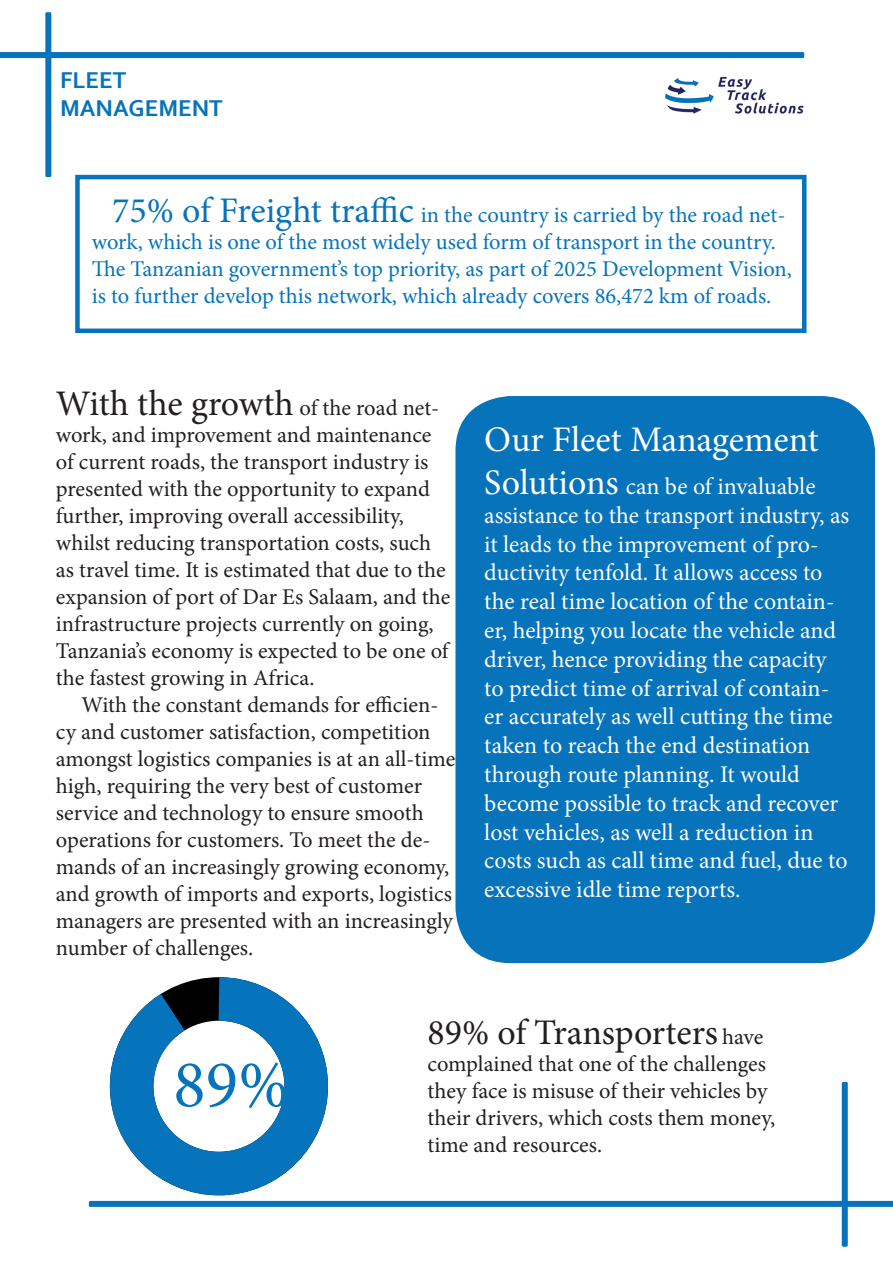
<style>
.page{position:relative;width:893px;height:1263px;background:#fff}
.page>*{position:absolute;margin:0;border:0;box-sizing:border-box;transform-origin:0 0}
.t1{font:67.5px "Minion Pro";color:#0574bc}
.t2{font:36px "Minion Pro";letter-spacing:-.005em;color:#231f20}
.t3{font:36px "Minion Pro";color:#fff}
.t4{font:24px/28.8px "Minion Pro";color:#fff}
.t5{font:700 24px/28.8px "Corbel";color:#0773bb}
.t6{font:22.5px/27px "Minion Pro";color:#231f20}
.t7{font:22.5px/27px "Minion Pro";color:#0773bb}
.s1{font-size:36px}
.s2{font-size:22.5px}
</style>
<div class="page">
<div style="left:45px;top:12px;width:6px;height:165px;background:#0773bb;border-radius:2px"></div>
<svg style="left:0;top:52px;width:804px;height:6px;background:#0874bb"></svg>
<div style="left:842px;top:1082px;width:6px;height:165px;background:#0773bb;border-radius:2px"></div>
<svg style="left:350px;top:1201px;width:543px;height:6px;background:#0a75bb"></svg>
<div style="left:456px;top:397px;width:418px;height:565px;background:#0773bb;border-radius:54px"></div>
<div style="left:455px;top:396px;width:420px;height:567px;border:2px solid #0773bb;border-radius:54px"></div>
<img style="left:665px;top:77px;width:139px;height:37px">
<div style="left:75px;top:175px;width:731px;height:158px;border:4px solid #0773bb"></div>
<svg style="left:88px;top:977px;width:262px;height:230px"></svg>
<p class="t5" style="left:60px;top:65px;width:164px">FLEET<br>MANAGEMENT</p>
<p class="t7" style="left:92px;top:201px;width:702px;text-indent:20px"><span class="s1">75% of Freight traffic</span> in the country is carried by the road net&shy;work, which is one of the most widely used form of transport in the country.<br>The Tanzanian government’s top priority, as part of 2025 Development Vision, is to further develop this network, which already covers 86,472 km of roads.</p>
<p class="t2" style="left:56px;top:379px;width:385px">With the growth <span class="s2">of the road net-</span></p>
<p class="t6" style="left:56px;top:421px;width:396px">work, and improvement and maintenance of current roads, the transport industry is presented with the opportunity to expand further, improving overall accessibility, whilst reducing transportation costs, such as travel time. It is estimated that due to the expansion of port of Dar Es Salaam, and the infrastructure projects currently on going, Tanzania’s economy is expected to be one of the fastest growing in Africa.</p>
<p class="t6" style="left:56px;top:691px;width:401px;text-indent:26px">With the constant demands for efficien&shy;cy and customer satisfaction, competition amongst logistics companies is at an all-time high, requiring the very best of customer service and technology to ensure smooth operations for customers. To meet the de&shy;mands of an increasingly growing economy, and growth of imports and exports, logistics managers are presented with an increasingly number of challenges.</p>
<p class="t3" style="left:484px;top:415px;width:336px">Our Fleet Management</p>
<p class="t4" style="left:484px;top:472px;width:366px"><span class="s1">Solutions</span> can be of invaluable assistance to the transport industry, as it leads to the improvement of pro&shy;ductivity tenfold. It allows access to the real time location of the contain&shy;er, helping you locate the vehicle and driver, hence providing the capacity to predict time of arrival of contain&shy;er accurately as well cutting the time taken to reach the end destination through route planning. It would become possible to track and recover lost vehicles, as well a reduction in costs such as call time and fuel, due to excessive idle time reports.</p>
<p class="t1" style="left:173px;top:1039px;width:117px">89%</p>
<p class="t2" style="left:428px;top:1008px;width:337px">89% of Transporters <span class="s2">have</span></p>
<p class="t6" style="left:428px;top:1050px;width:349px">complained that one of the challenges they face is misuse of their vehicles by their drivers, which costs them money, time and resources.</p>
</div>
